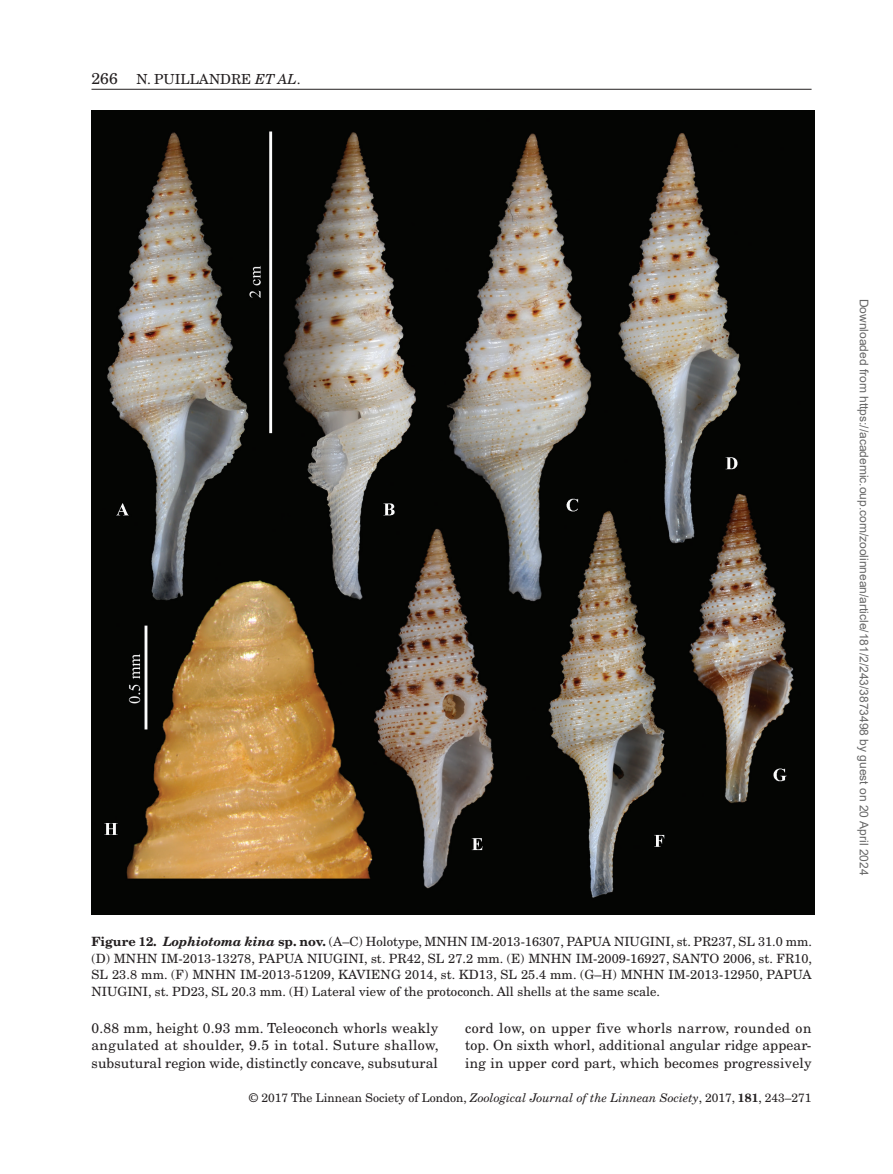
<style>
.page{position:relative;width:893px;height:1174px;background:#fff}
.page>*{position:absolute;margin:0;border:0;box-sizing:border-box;transform-origin:0 0}
.t1{font:13.8px/17.2px "New Century Schlbk";letter-spacing:.005em;color:#231f20;text-align:justify}
.t2{font:12.75px/16.5px "New Century Schlbk";color:#231f20;text-align:justify}
.t3{font:12px "Arial";color:#666}
.t4{font:12px "New Century Schlbk";color:#231f20}
.s1{font-size:15.75px}
.s2{font-style:italic}
.s3{font-weight:700}
.s4{font-weight:700;font-style:italic}
</style>
<div class="page">
<hr style="left:92px;top:89px;width:720px;height:1px;background:#231f20">
<img style="left:92px;top:111px;width:722px;height:803px">
<p class="t1" style="left:92px;top:70px;width:211px"><span class="s1">266</span> N. PUILLANDRE <span class="s2">ET AL</span>.</p>
<p class="t2" style="left:92px;top:933px;width:722px"><span class="s3">Figure 12.</span> <span class="s4">Lophiotoma kina</span> <span class="s3">sp. nov.</span> (A–C) Holotype, MNHN IM-2013-16307, PAPUA NIUGINI, st. PR237, SL 31.0 mm. (D) MNHN IM-2013-13278, PAPUA NIUGINI, st. PR42, SL 27.2 mm. (E) MNHN IM-2009-16927, SANTO 2006, st. FR10, SL 23.8 mm. (F) MNHN IM-2013-51209, KAVIENG 2014, st. KD13, SL 25.4 mm. (G–H) MNHN IM-2013-12950, PAPUA NIUGINI, st. PD23, SL 20.3 mm. (H) Lateral view of the protoconch. All shells at the same scale.</p>
<p class="t1" style="left:92px;top:1019px;width:349px">0.88 mm, height 0.93 mm. Teleoconch whorls weakly angulated at shoulder, 9.5 in total. Suture shallow, subsutural region wide, distinctly concave, subsutural</p>
<p class="t1" style="left:465px;top:1019px;width:348px">cord low, on upper five whorls narrow, rounded on top. On sixth whorl, additional angular ridge appear&shy;ing in upper cord part, which becomes progressively</p>
<p class="t4" style="left:249px;top:1090px;width:564px">© 2017 The Linnean Society of London, <span class="s2">Zoological Journal of the Linnean Society</span>, 2017, <span class="s3">181</span>, 243–271</p>
<p class="t3" style="left:868px;top:298px;width:578px;rotate:90deg">Downloaded from https://academic.oup.com/zoolinnean/article/181/2/243/3873498 by guest on 20 April 2024</p>
</div>
